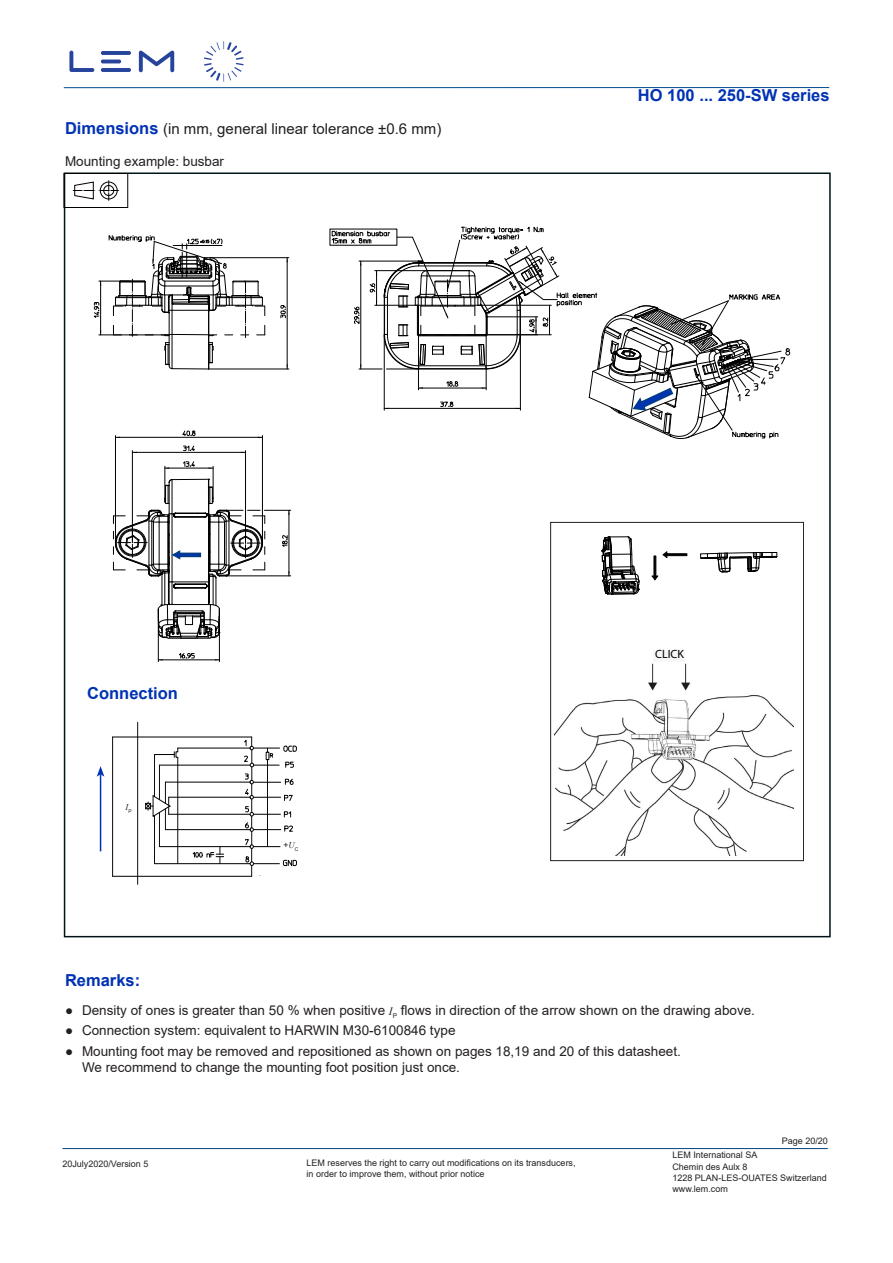
<style>
.page{position:relative;width:893px;height:1263px;background:#fff}
.page>*{position:absolute;margin:0;border:0;box-sizing:border-box;transform-origin:0 0}
.Blue_title{font:700 16.5px "Arial";color:#0032b4}
.Remark_title{font:700 16.5px "Arial";color:#0032b4}
.Product_name_or_fami{font:15px "Arial";color:#231f20}
.Text{font:13.5px/16.2px "Arial";color:#231f20}
.t1{font:12px "Myriad Pro";color:#000}
.t2{font:9px/11.2px "Arial";color:#231f20}
.t3{font:8.85px "Arial";color:#231f20;scale:.95 1}
.t4{font:italic 8.85px "Times New Roman";color:#231f20;scale:.95 1}
.s1{font-weight:700;font-size:16.5px;color:#0032b4}
.s2{font-family:"Times New Roman";font-style:italic}
.s3{font-family:"Times New Roman";font-style:italic;font-size:11.25px}
</style>
<div class="page">
<hr style="left:64px;top:87px;width:765px;height:1px;background:#004a8d">
<svg style="left:69px;top:51px;width:105px;height:21px"></svg>
<svg style="left:204px;top:41px;width:40px;height:41px"></svg>
<hr style="left:62px;top:1148px;width:766px;height:1px;background:#004685">
<svg style="left:93px;top:228px;width:710px;height:434px"></svg>
<svg style="left:64px;top:173px;width:64px;height:35px"></svg>
<svg style="left:113px;top:479px;width:178px;height:162px"></svg>
<svg style="left:552px;top:524px;width:245px;height:332px"></svg>
<svg style="left:331px;top:226px;width:459px;height:372px"></svg>
<div style="left:550px;top:522px;width:254px;height:339px;border:1px solid #231f20"></div>
<div style="left:653px;top:650px;width:32px;height:12px;background:#f7f7f7"></div>
<svg style="left:96px;top:721px;width:201px;height:164px"></svg>
<p class="Product_name_or_fami" style="left:65px;top:118px;width:378px"><span class="s1">Dimensions</span> (in mm, general linear tolerance ±0.6 mm)</p>
<p class="Text" style="left:65px;top:154px;width:161px">Mounting example: busbar</p>
<p class="Blue_title" style="left:87px;top:681px;width:92px">Connection</p>
<p class="t4" style="left:126px;top:800px;width:8px">I<sub>P</sub></p>
<p class="t3" style="left:284px;top:839px;width:17px">+<span class="s2">U</span><sub>C</sub></p>
<p class="Blue_title" style="left:638px;top:84px;width:193px">HO 100 ... 250-SW series</p>
<p class="t1" style="left:655px;top:647px;width:30px">CLICK</p>
<p class="Remark_title" style="left:65px;top:968px;width:77px">Remarks:</p>
<p class="Text" style="left:65px;top:1002px;width:691px">● Density of ones is greater than 50 % when positive <span class="s3">I</span><sub>P</sub> flows in direction of the arrow shown on the drawing above.</p>
<p class="Text" style="left:65px;top:1022px;width:392px">● Connection system: equivalent to HARWIN M30-6100846 type</p>
<p class="Text" style="left:82px;top:1043px;width:600px;text-indent:-17px">● Mounting foot may be removed and repositioned as shown on pages 18,19 and 20 of this datasheet.<br>We recommend to change the mounting foot position just once.</p>
<p class="t2" style="left:782px;top:1135px;width:48px">Page 20/20</p>
<p class="t2" style="left:62px;top:1158px;width:88px">20July2020/Version 5</p>
<p class="t2" style="left:672px;top:1149px;width:156px">LEM International SA<br>Chemin des Aulx 8<br>1228 PLAN-LES-OUATES Switzerland www.lem.com</p>
<p class="t2" style="left:307px;top:1157px;width:271px">LEM reserves the right to carry out modifications on its transducers, in order to improve them, without prior notice</p>
</div>
